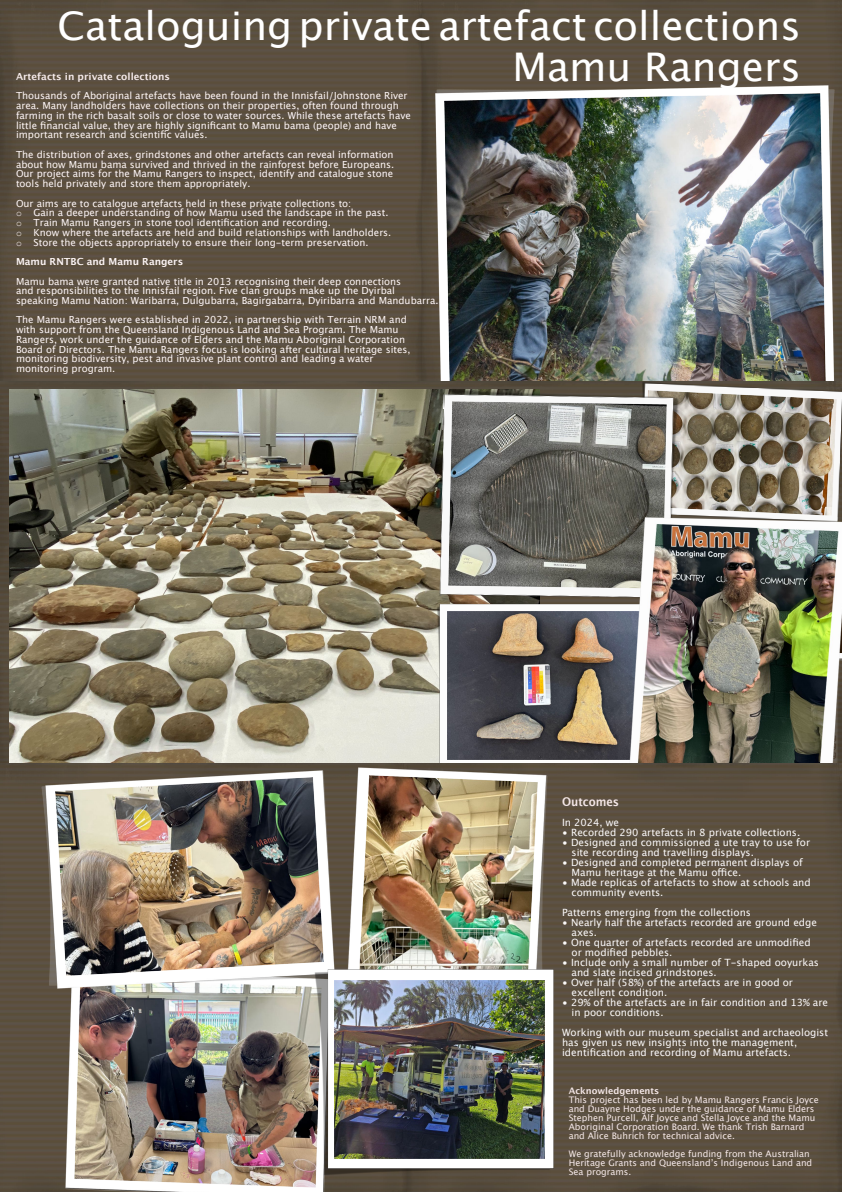
<style>
.page{position:relative;width:842px;height:1192px;background:#fff}
.page>*{position:absolute;margin:0;border:0;box-sizing:border-box;transform-origin:0 0}
.t1{font:39.45px "Lucida Grande";color:#fff}
.t2{font:700 12px "Lucida Grande";color:#f4e7e7;scale:.92 1}
.t3{font:10px/10px "Lucida Grande";color:#faf8f8}
.t4{font:9.75px/9.8px "Lucida Grande";color:#fdf5f5}
.t5{font:700 9.75px "Lucida Grande";color:#f7ecec}
.t6{font:700 9.75px "Lucida Grande";color:#fdf5f5}
.t7{font:9px/9px "Lucida Grande";color:#f4e7e7}
.t8{font:700 9px "Lucida Grande";color:#f4e7e7}
.s1{font-family:"Courier New"}
</style>
<div class="page">
<div style="left:0;top:0;width:841px;height:382px;background:#5b4f3f"></div>
<img style="left:436px;top:85px;width:399px;height:297px">
<img style="left:444px;top:94px;width:381px;height:288px">
<img style="left:0;top:382px;width:634px;height:382px">
<img style="left:9px;top:390px;width:428px;height:374px">
<img style="left:437px;top:605px;width:191px;height:159px">
<img style="left:447px;top:612px;width:181px;height:147px">
<img style="left:634px;top:382px;width:208px;height:136px">
<img style="left:686px;top:391px;width:151px;height:125px">
<img style="left:435px;top:384px;width:251px;height:221px">
<img style="left:448px;top:401px;width:218px;height:187px">
<img style="left:628px;top:518px;width:214px;height:246px">
<div style="left:0;top:764px;width:842px;height:428px;background:#5b4f3f"></div>
<img style="left:347px;top:768px;width:200px;height:201px">
<img style="left:359px;top:775px;width:178px;height:194px">
<img style="left:66px;top:988px;width:265px;height:204px">
<img style="left:75px;top:988px;width:246px;height:200px">
<img style="left:42px;top:770px;width:292px;height:218px">
<img style="left:56px;top:777px;width:267px;height:198px">
<img style="left:315px;top:969px;width:239px;height:206px">
<img style="left:334px;top:980px;width:211px;height:179px">
<h1 class="t1" style="left:58px;top:9px;width:745px">Cataloguing private artefact collections</h1>
<p class="t5" style="left:16px;top:72px;width:155px">Artefacts in private collections</p>
<h1 class="t1" style="left:512px;top:51px;width:290px">Mamu Rangers</h1>
<p class="t4" style="left:16px;top:92px;width:396px">Thousands of Aboriginal artefacts have been found in the Innisfail/Johnstone River area. Many landholders have collections on their properties, often found through farming in the rich basalt soils or close to water sources. While these artefacts have little financial value, they are highly significant to Mamu bama (people) and have important research and scientific values.</p>
<p class="t4" style="left:16px;top:150px;width:380px;text-align:justify">The distribution of axes, grindstones and other artefacts can reveal information about how Mamu bama survived and thrived in the rainforest before Europeans.<br>Our project aims for the Mamu Rangers to inspect, identify and catalogue stone tools held privately and store them appropriately.</p>
<p class="t4" style="left:16px;top:199px;width:377px">Our aims are to catalogue artefacts held in these private collections to:<br><span class="s1">o</span> Gain a deeper understanding of how Mamu used the landscape in the past. <span class="s1">o</span> Train Mamu Rangers in stone tool identification and recording.<br><span class="s1">o</span> Know where the artefacts are held and build relationships with landholders. <span class="s1">o</span> Store the objects appropriately to ensure their long-term preservation.</p>
<p class="t6" style="left:16px;top:257px;width:169px">Mamu RNTBC and Mamu Rangers</p>
<p class="t4" style="left:16px;top:277px;width:424px">Mamu bama were granted native title in 2013 recognising their deep connections<br>and responsibilities to the Innisfail region. Five clan groups make up the Dyirbal speaking Mamu Nation: Waribarra, Dulgubarra, Bagirgabarra, Dyiribarra and Mandubarra.</p>
<p class="t4" style="left:16px;top:316px;width:396px">The Mamu Rangers were established in 2022, in partnership with Terrain NRM and with support from the Queensland Indigenous Land and Sea Program. The Mamu Rangers, work under the guidance of Elders and the Mamu Aboriginal Corporation Board of Directors. The Mamu Rangers focus is looking after cultural heritage sites, monitoring biodiversity, pest and invasive plant control and leading a water monitoring program.</p>
<p class="t2" style="left:562px;top:796px;width:64px">Outcomes</p>
<p class="t3" style="left:562px;top:818px;width:59px">In 2024, we</p>
<p class="t3" style="left:562px;top:828px;width:240px">• Recorded 290 artefacts in 8 private collections.</p>
<p class="t3" style="left:571px;top:838px;width:240px;text-indent:-9px">• Designed and commissioned a ute tray to use for site recording and travelling displays.</p>
<p class="t3" style="left:571px;top:858px;width:233px;text-indent:-9px">• Designed and completed permanent displays of<br>Mamu heritage at the Mamu office.</p>
<p class="t3" style="left:571px;top:878px;width:241px;text-indent:-9px">• Made replicas of artefacts to show at schools and community events.</p>
<p class="t3" style="left:562px;top:908px;width:190px">Patterns emerging from the collections</p>
<p class="t3" style="left:571px;top:918px;width:247px;text-indent:-9px">• Nearly half the artefacts recorded are ground edge axes.</p>
<p class="t3" style="left:571px;top:938px;width:241px;text-indent:-9px">• One quarter of artefacts recorded are unmodified or modified pebbles.</p>
<p class="t3" style="left:571px;top:958px;width:249px;text-indent:-9px">• Include only a small number of T-shaped ooyurkas and slate incised grindstones.</p>
<p class="t3" style="left:571px;top:978px;width:223px;text-indent:-9px">• Over half (58%) of the artefacts are in good or excellent condition.</p>
<p class="t3" style="left:571px;top:998px;width:258px;text-indent:-9px">• 29% of the artefacts are in fair condition and 13% are in poor conditions.</p>
<p class="t3" style="left:562px;top:1028px;width:268px">Working with our museum specialist and archaeologist has given us new insights into the management, identification and recording of Mamu artefacts.</p>
<p class="t8" style="left:569px;top:1087px;width:92px">Acknowledgements</p>
<p class="t7" style="left:569px;top:1096px;width:252px">This project has been led by Mamu Rangers Francis Joyce and Duayne Hodges under the guidance of Mamu Elders Stephen Purcell, Alf Joyce and Stella Joyce and the Mamu Aboriginal Corporation Board. We thank Trish Barnard and Alice Buhrich for technical advice.</p>
<p class="t7" style="left:569px;top:1150px;width:245px">We gratefully acknowledge funding from the Australian<br>Heritage Grants and Queenslandʼs Indigenous Land and<br>Sea programs.</p>
</div>
